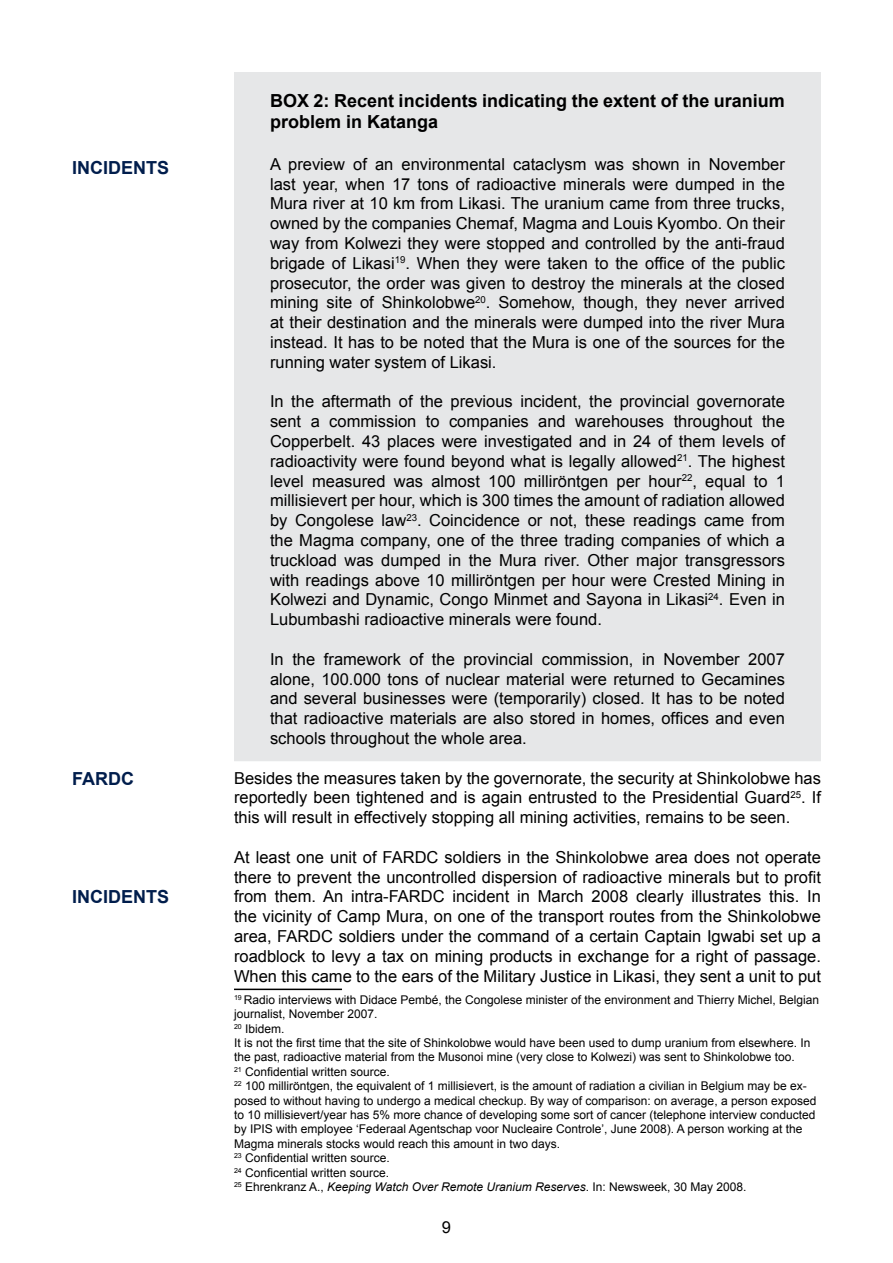
<style>
.page{position:relative;width:893px;height:1263px;background:#fff}
.page>*{position:absolute;margin:0;border:0;box-sizing:border-box;transform-origin:0 0}
.t1{font:700 18px/21.6px "Arial";color:#000}
.t2{font:700 18px "Arial";color:#001d4c}
.t3{font:16.5px/19.8px "Arial";color:#000;text-align:justify}
.t4{font:12px/14.4px "Arial";color:#000}
.s1{font-style:italic}
</style>
<div class="page">
<div style="left:234px;top:72px;width:587px;height:689px;background:#e6e7e8"></div>
<hr style="left:234px;top:988px;width:108px;height:2px;background:#000">
<p class="t2" style="left:72px;top:156px;width:99px">INCIDENTS</p>
<p class="t2" style="left:72px;top:767px;width:63px">FARDC</p>
<p class="t2" style="left:72px;top:885px;width:99px">INCIDENTS</p>
<p class="t1" style="left:270px;top:90px;width:516px">BOX 2: Recent incidents indicating the extent of the uranium problem in Katanga</p>
<p class="t3" style="left:270px;top:154px;width:516px">A preview of an environmental cataclysm was shown in November last year, when 17 tons of radioactive minerals were dumped in the Mura river at 10 km from Likasi. The uranium came from three trucks, owned by the companies Chemaf, Magma and Louis Kyombo. On their way from Kolwezi they were stopped and controlled by the anti-fraud brigade of Likasi<sup>19</sup>. When they were taken to the office of the public prosecutor, the order was given to destroy the minerals at the closed mining site of Shinkolobwe<sup>20</sup>. Somehow, though, they never arrived at their destination and the minerals were dumped into the river Mura instead. It has to be noted that the Mura is one of the sources for the running water system of Likasi.</p>
<p class="t3" style="left:270px;top:392px;width:516px">In the aftermath of the previous incident, the provincial governorate sent a commission to companies and warehouses throughout the Copperbelt. 43 places were investigated and in 24 of them levels of radioactivity were found beyond what is legally allowed<sup>21</sup>. The highest level measured was almost 100 milliröntgen per hour<sup>22</sup>, equal to 1 millisievert per hour, which is 300 times the amount of radiation allowed by Congolese law<sup>23</sup>. Coincidence or not, these readings came from the Magma company, one of the three trading companies of which a truckload was dumped in the Mura river. Other major transgressors with readings above 10 milliröntgen per hour were Crested Mining in Kolwezi and Dynamic, Congo Minmet and Sayona in Likasi<sup>24</sup>. Even in Lubumbashi radioactive minerals were found.</p>
<p class="t3" style="left:270px;top:649px;width:516px">In the framework of the provincial commission, in November 2007 alone, 100.000 tons of nuclear material were returned to Gecamines and several businesses were (temporarily) closed. It has to be noted that radioactive materials are also stored in homes, offices and even schools throughout the whole area.</p>
<p class="t3" style="left:234px;top:768px;width:588px">Besides the measures taken by the governorate, the security at Shinkolobwe has reportedly been tightened and is again entrusted to the Presidential Guard<sup>25</sup>. If this will result in effectively stopping all mining activities, remains to be seen.</p>
<p class="t3" style="left:234px;top:847px;width:588px">At least one unit of FARDC soldiers in the Shinkolobwe area does not operate there to prevent the uncontrolled dispersion of radioactive minerals but to profit from them. An intra-FARDC incident in March 2008 clearly illustrates this. In the vicinity of Camp Mura, on one of the transport routes from the Shinkolobwe area, FARDC soldiers under the command of a certain Captain Igwabi set up a roadblock to levy a tax on mining products in exchange for a right of passage.<br>When this came to the ears of the Military Justice in Likasi, they sent a unit to put</p>
<p class="t4" style="left:234px;top:992px;width:587px"><sup>19</sup> Radio interviews with Didace Pembé, the Congolese minister of the environment and Thierry Michel, Belgian journalist, November 2007.<br><sup>20</sup> Ibidem.<br>It is not the first time that the site of Shinkolobwe would have been used to dump uranium from elsewhere. In the past, radioactive material from the Musonoi mine (very close to Kolwezi) was sent to Shinkolobwe too.<br><sup>21</sup> Confidential written source.<br><sup>22</sup> 100 milliröntgen, the equivalent of 1 millisievert, is the amount of radiation a civilian in Belgium may be ex&shy;posed to without having to undergo a medical checkup. By way of comparison: on average, a person exposed to 10 millisievert/year has 5% more chance of developing some sort of cancer (telephone interview conducted by IPIS with employee ‘Federaal Agentschap voor Nucleaire Controle’, June 2008). A person working at the Magma minerals stocks would reach this amount in two days.<br><sup>23</sup> Confidential written source.<br><sup>24</sup> Conficential written source.<br><sup>25</sup> Ehrenkranz A., <span class="s1">Keeping Watch Over Remote Uranium Reserves</span>. In: Newsweek, 30 May 2008.</p>
<p class="t3" style="left:442px;top:1217px;width:11px">9</p>
</div>
